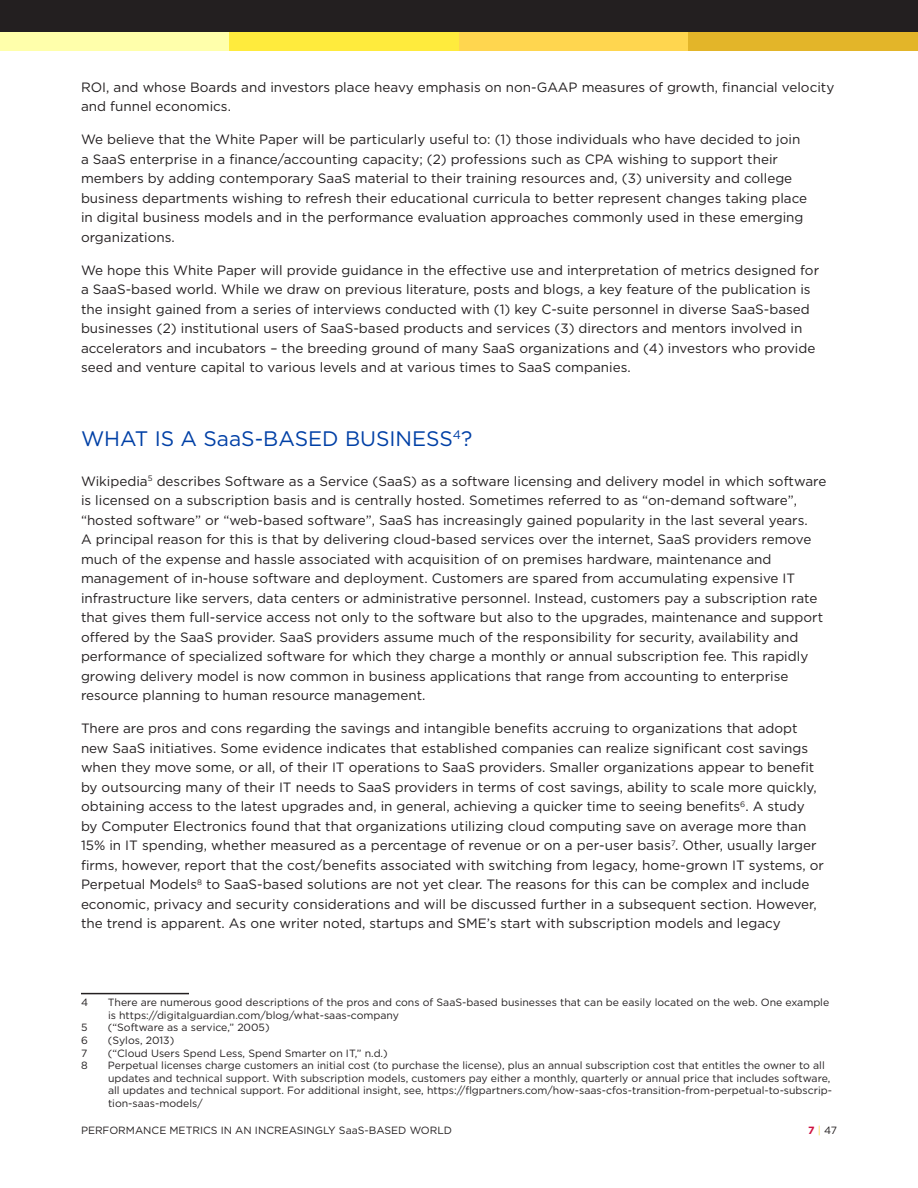
<style>
.page{position:relative;width:918px;height:1188px;background:#fff}
.page>*{position:absolute;margin:0;border:0;box-sizing:border-box;transform-origin:0 0}
.t1{font:21px "Gotham";color:#0040a6}
.Body{font:13.5px/19.5px "Gotham";color:#231f20}
.Footnote{font:10.5px/12.6px "Gotham";color:#231f20}
.s1{font-weight:700;color:#cd1141}
.s2{color:#fed64d}
</style>
<div class="page">
<div style="left:0;top:0;width:918px;height:32px;background:#231f20"></div>
<div style="left:0;top:32px;width:230px;height:19px;background:#ffffab"></div>
<div style="left:230px;top:32px;width:229px;height:19px;background:#ffeb3d"></div>
<div style="left:459px;top:32px;width:229px;height:19px;background:#ffd64f"></div>
<div style="left:688px;top:32px;width:230px;height:19px;background:#e3b529"></div>
<hr style="left:81px;top:993px;width:108px;height:1px;background:#231f20">
<p class="Body" style="left:81px;top:77px;width:755px">ROI, and whose Boards and investors place heavy emphasis on non-GAAP measures of growth, financial velocity and funnel economics.</p>
<p class="Body" style="left:81px;top:129px;width:728px">We believe that the White Paper will be particularly useful to: (1) those individuals who have decided to join a SaaS enterprise in a finance/accounting capacity; (2) professions such as CPA wishing to support their members by adding contemporary SaaS material to their training resources and, (3) university and college business departments wishing to refresh their educational curricula to better represent changes taking place in digital business models and in the performance evaluation approaches commonly used in these emerging organizations.</p>
<p class="Body" style="left:81px;top:260px;width:740px">We hope this White Paper will provide guidance in the effective use and interpretation of metrics designed for a SaaS-based world. While we draw on previous literature, posts and blogs, a key feature of the publication is the insight gained from a series of interviews conducted with (1) key C-suite personnel in diverse SaaS-based businesses (2) institutional users of SaaS-based products and services (3) directors and mentors involved in accelerators and incubators – the breeding ground of many SaaS organizations and (4) investors who provide seed and venture capital to various levels and at various times to SaaS companies.</p>
<h2 class="t1" style="left:81px;top:425px;width:393px">WHAT IS A SaaS-BASED BUSINESS<sup>4</sup>?</h2>
<p class="Body" style="left:81px;top:471px;width:747px">Wikipedia<sup>5</sup> describes Software as a Service (SaaS) as a software licensing and delivery model in which software is licensed on a subscription basis and is centrally hosted. Sometimes referred to as “on-demand software”, “hosted software” or “web-based software”, SaaS has increasingly gained popularity in the last several years.<br>A principal reason for this is that by delivering cloud-based services over the internet, SaaS providers remove much of the expense and hassle associated with acquisition of on premises hardware, maintenance and management of in-house software and deployment. Customers are spared from accumulating expensive IT infrastructure like servers, data centers or administrative personnel. Instead, customers pay a subscription rate that gives them full-service access not only to the software but also to the upgrades, maintenance and support offered by the SaaS provider. SaaS providers assume much of the responsibility for security, availability and performance of specialized software for which they charge a monthly or annual subscription fee. This rapidly growing delivery model is now common in business applications that range from accounting to enterprise resource planning to human resource management.</p>
<p class="Body" style="left:81px;top:718px;width:745px">There are pros and cons regarding the savings and intangible benefits accruing to organizations that adopt new SaaS initiatives. Some evidence indicates that established companies can realize significant cost savings when they move some, or all, of their IT operations to SaaS providers. Smaller organizations appear to benefit by outsourcing many of their IT needs to SaaS providers in terms of cost savings, ability to scale more quickly, obtaining access to the latest upgrades and, in general, achieving a quicker time to seeing benefits<sup>6</sup>. A study by Computer Electronics found that that organizations utilizing cloud computing save on average more than 15% in IT spending, whether measured as a percentage of revenue or on a per-user basis<sup>7</sup>. Other, usually larger firms, however, report that the cost/benefits associated with switching from legacy, home-grown IT systems, or Perpetual Models<sup>8</sup> to SaaS-based solutions are not yet clear. The reasons for this can be complex and include economic, privacy and security considerations and will be discussed further in a subsequent section. However, the trend is apparent. As one writer noted, startups and SME’s start with subscription models and legacy</p>
<p class="Footnote" style="left:81px;top:996px;width:9px">4</p>
<p class="Footnote" style="left:108px;top:996px;width:723px">There are numerous good descriptions of the pros and cons of SaaS-based businesses that can be easily located on the web. One example is https://digitalguardian.com/blog/what-saas-company</p>
<p class="Footnote" style="left:81px;top:1021px;width:8px">5</p>
<p class="Footnote" style="left:108px;top:1021px;width:163px">(“Software as a service,” 2005)</p>
<p class="Footnote" style="left:81px;top:1034px;width:8px">6</p>
<p class="Footnote" style="left:108px;top:1034px;width:68px">(Sylos, 2013)</p>
<p class="Footnote" style="left:81px;top:1046px;width:8px">7</p>
<p class="Footnote" style="left:108px;top:1046px;width:281px">(“Cloud Users Spend Less, Spend Smarter on IT,” n.d.)</p>
<p class="Footnote" style="left:81px;top:1059px;width:8px">8</p>
<p class="Footnote" style="left:108px;top:1059px;width:726px">Perpetual licenses charge customers an initial cost (to purchase the license), plus an annual subscription cost that entitles the owner to all updates and technical support. With subscription models, customers pay either a monthly, quarterly or annual price that includes software, all updates and technical support. For additional insight, see, https://flgpartners.com/how-saas-cfos-transition-from-perpetual-to-subscrip&shy;tion-saas-models/</p>
<p class="Footnote" style="left:81px;top:1124px;width:373px">PERFORMANCE METRICS IN AN INCREASINGLY SaaS-BASED WORLD</p>
<p class="Footnote" style="left:808px;top:1124px;width:30px"><span class="s1">7</span> <span class="s2">|</span> 47</p>
</div>
